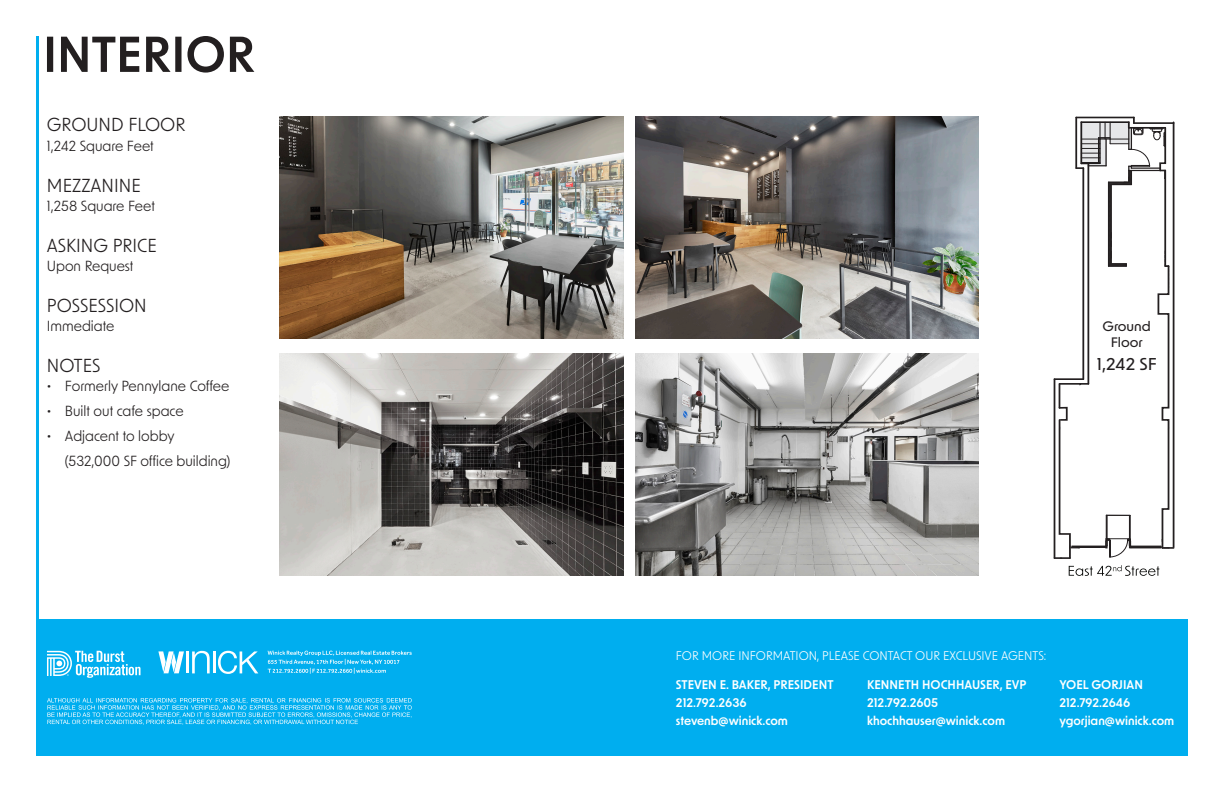
<style>
.page{position:relative;width:1224px;height:792px;background:#fff}
.page>*{position:absolute;margin:0;border:0;box-sizing:border-box;transform-origin:0 0}
.t1{font:18px "New Order";color:#231f20}
.t2{font:500 16.3px "New Order";color:#231f20;scale:1.08 1}
.t3{font:14px/25px "New Order";color:#231f20}
.t4{font:500 13.1px/15.7px "New Order";color:#231f20;text-align:center;scale:1.08 1}
.t5{font:600 12px "New Order";color:#fff}
.t6{font:12px "New Order";color:#fff}
</style>
<div class="page">
<hr style="left:1054px;top:379px;width:1px;height:179px;background:#231f20">
<svg style="left:1055px;top:117px;width:119px;height:459px"></svg>
<svg style="left:47px;top:36px;width:207px;height:37px"></svg>
<hr style="left:36px;top:36px;width:3px;height:719px;background:#00aeef">
<img style="left:635px;top:354px;width:343px;height:222px">
<img style="left:635px;top:117px;width:343px;height:222px">
<img style="left:280px;top:354px;width:343px;height:222px">
<img style="left:280px;top:117px;width:343px;height:222px">
<div style="left:36px;top:620px;width:1152px;height:136px;background:#00aeef"></div>
<svg style="left:158px;top:651px;width:26px;height:22px"></svg>
<hr style="left:186px;top:651px;width:3px;height:22px;background:#fff">
<svg style="left:192px;top:651px;width:18px;height:22px"></svg>
<hr style="left:213px;top:651px;width:3px;height:22px;background:#fff">
<svg style="left:218px;top:651px;width:40px;height:23px"></svg>
<svg style="left:47px;top:651px;width:94px;height:27px"></svg>
<svg style="left:268px;top:651px;width:144px;height:23px"></svg>
<svg style="left:47px;top:698px;width:365px;height:27px"></svg>
<p class="t1" style="left:47px;top:113px;width:140px">GROUND FLOOR</p>
<p class="t3" style="left:47px;top:132px;width:108px">1,242 Square Feet</p>
<p class="t1" style="left:47px;top:174px;width:95px">MEZZANINE</p>
<p class="t3" style="left:47px;top:193px;width:109px">1,258 Square Feet</p>
<p class="t1" style="left:47px;top:234px;width:111px">ASKING PRICE</p>
<p class="t3" style="left:47px;top:253px;width:88px">Upon Request</p>
<p class="t1" style="left:47px;top:294px;width:101px">POSSESSION</p>
<p class="t3" style="left:47px;top:313px;width:69px">Immediate</p>
<p class="t1" style="left:47px;top:354px;width:55px">NOTES</p>
<p class="t3" style="left:47px;top:373px;width:184px">• Formerly Pennylane Coffee</p>
<p class="t3" style="left:47px;top:398px;width:138px">• Built out cafe space</p>
<p class="t3" style="left:65px;top:423px;width:167px;text-indent:-18px">• Adjacent to lobby (532,000 SF office building)</p>
<p class="t4" style="left:1103px;top:318px;width:46px">Ground<br>Floor</p>
<p class="t2" style="left:1097px;top:353px;width:57px">1,242 SF</p>
<p class="t6" style="left:676px;top:648px;width:372px">FOR MORE INFORMATION, PLEASE CONTACT OUR EXCLUSIVE AGENTS:</p>
<p class="t5" style="left:676px;top:677px;width:159px">STEVEN E. BAKER, PRESIDENT</p>
<p class="t5" style="left:676px;top:695px;width:72px">212.792.2636</p>
<p class="t5" style="left:676px;top:713px;width:114px">stevenb@winick.com</p>
<p class="t5" style="left:867px;top:676px;width:161px">KENNETH HOCHHAUSER, EVP</p>
<p class="t5" style="left:867px;top:694px;width:73px">212.792.2605</p>
<p class="t5" style="left:867px;top:712px;width:139px">khochhauser@winick.com</p>
<p class="t5" style="left:1059px;top:677px;width:85px">YOEL GORJIAN</p>
<p class="t5" style="left:1059px;top:695px;width:72px">212.792.2646</p>
<p class="t5" style="left:1059px;top:713px;width:116px">ygorjian@winick.com</p>
</div>
